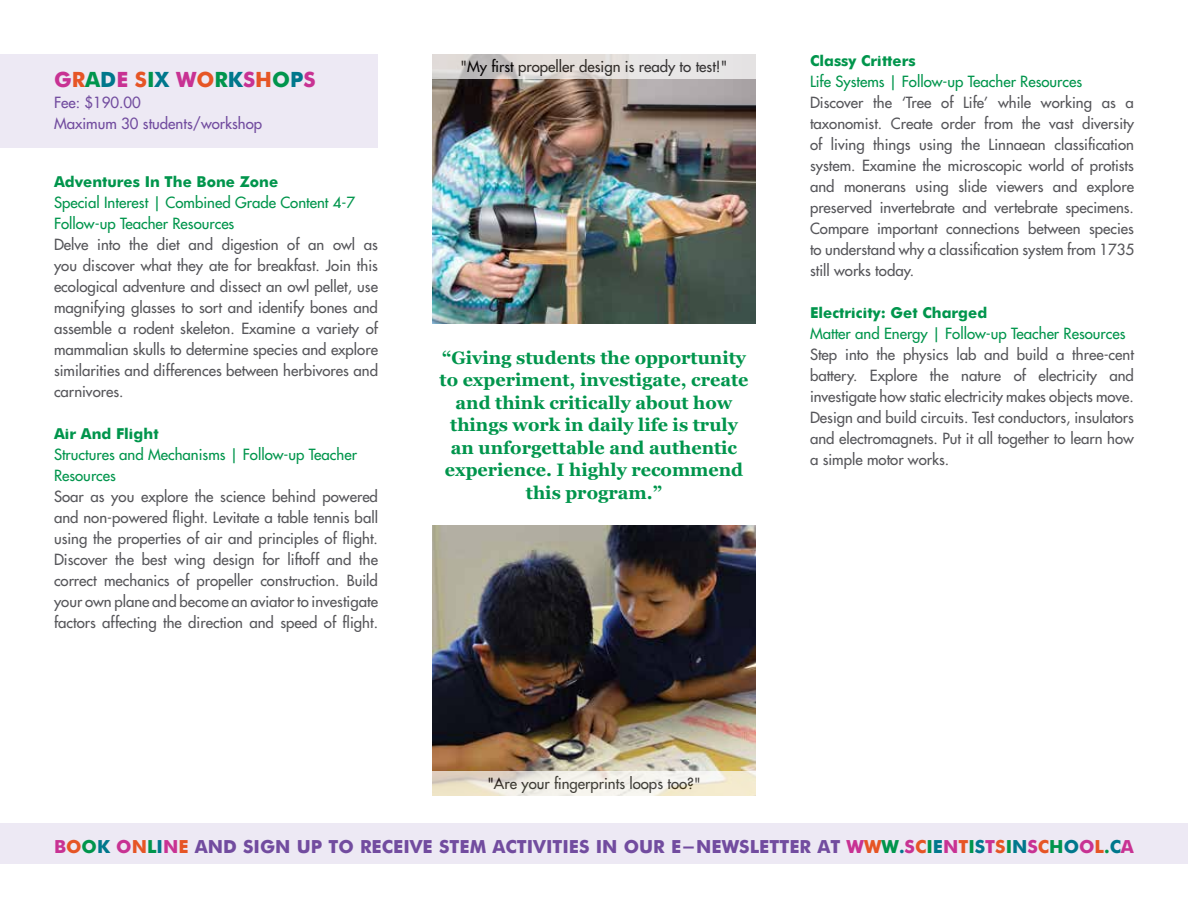
<style>
.page{position:relative;width:1188px;height:918px;background:#fff}
.page>*{position:absolute;margin:0;border:0;box-sizing:border-box;transform-origin:0 0}
.t1{font:700 21px "Futura";color:#c83293}
.t2{font:700 18px/22.5px "Georgia";color:#00954c;text-align:center}
.t3{font:700 18px "Futura";color:#724c9f}
.t4{font:15px/21px "Futura";color:#56565a;text-align:justify}
.t5{font:15px/21px "Futura";color:#00954c}
.t6{font:700 15px "Futura";color:#00954c}
.t7{font:15px "Futura";color:#000}
.t8{font:15px/21px "Futura";color:#724c9f}
.s1{color:#e65525}
.s2{color:#00954c}
.s3{color:#00788c}
.s4{color:#c83293}
</style>
<div class="page">
<img style="left:432px;top:79px;width:324px;height:245px">
<img style="left:432px;top:526px;width:324px;height:245px">
<svg style="left:432px;top:54px;width:324px;height:25px;background:#dedad9"></svg>
<svg style="left:432px;top:771px;width:324px;height:25px"></svg>
<div style="left:0;top:54px;width:378px;height:93px;background:#ede9f4"></div>
<div style="left:0;top:824px;width:1188px;height:40px;background:#ede9f4"></div>
<h1 class="t1" style="left:54px;top:64px;width:263px">G<span class="s1">R</span><span class="s2">A</span><span class="s3">D</span>E <span class="s1">S</span><span class="s2">I</span><span class="s3">X</span> W<span class="s1">O</span><span class="s2">R</span><span class="s3">K</span>S<span class="s1">H</span><span class="s2">O</span><span class="s3">P</span>S</h1>
<p class="t8" style="left:54px;top:92px;width:210px">Fee: $190.00<br>Maximum 30 students/workshop</p>
<p class="t6" style="left:54px;top:171px;width:226px">Adventures In The Bone Zone</p>
<p class="t5" style="left:54px;top:192px;width:303px">Special Interest | Combined Grade Content 4-7<br>Follow-up Teacher Resources</p>
<p class="t4" style="left:54px;top:234px;width:326px">Delve into the diet and digestion of an owl as you discover what they ate for breakfast. Join this ecological adventure and dissect an owl pellet, use magnifying glasses to sort and identify bones and assemble a rodent skeleton. Examine a variety of mammalian skulls to determine species and explore similarities and differences between herbivores and carnivores.</p>
<p class="t6" style="left:54px;top:423px;width:106px">Air And Flight</p>
<p class="t5" style="left:54px;top:444px;width:304px">Structures and Mechanisms | Follow-up Teacher<br>Resources</p>
<p class="t4" style="left:54px;top:486px;width:326px">Soar as you explore the science behind powered and non-powered flight. Levitate a table tennis ball using the properties of air and principles of flight.<br>Discover the best wing design for liftoff and the correct mechanics of propeller construction. Build your own plane and become an aviator to investigate factors affecting the direction and speed of flight.</p>
<p class="t7" style="left:461px;top:57px;width:268px">"My first propeller design is ready to test!"</p>
<p class="t2" style="left:440px;top:346px;width:311px">“Giving students the opportunity to experiment, investigate, create and think critically about how things work in daily life is truly an unforgettable and authentic experience. I highly recommend this program.”</p>
<p class="t7" style="left:487px;top:775px;width:215px">"Are your fingerprints loops too?"</p>
<p class="t6" style="left:810px;top:49px;width:107px">Classy Critters</p>
<p class="t5" style="left:810px;top:71px;width:274px">Life Systems | Follow-up Teacher Resources</p>
<p class="t4" style="left:810px;top:92px;width:326px">Discover the ‘Tree of Life’ while working as a taxonomist. Create order from the vast diversity of living things using the Linnaean classification system. Examine the microscopic world of protists and monerans using slide viewers and explore preserved invertebrate and vertebrate specimens.<br>Compare important connections between species to understand why a classification system from 1735 still works today.</p>
<p class="t6" style="left:810px;top:301px;width:179px">Electricity: Get Charged</p>
<p class="t5" style="left:810px;top:323px;width:317px">Matter and Energy | Follow-up Teacher Resources</p>
<p class="t4" style="left:810px;top:344px;width:326px">Step into the physics lab and build a three-cent battery. Explore the nature of electricity and investigate how static electricity makes objects move.<br>Design and build circuits. Test conductors, insulators and electromagnets. Put it all together to learn how a simple motor works.</p>
<p class="t3" style="left:54px;top:834px;width:1081px"><span class="s4">B</span><span class="s1">O</span><span class="s2">O</span><span class="s3">K</span> <span class="s4">O</span><span class="s1">N</span><span class="s2">L</span><span class="s3">I</span><span class="s4">N</span><span class="s1">E</span> AND SIGN UP TO RECEIVE STEM ACTIVITIES IN OUR E-NEWSLETTER AT <span class="s4">W</span><span class="s1">W</span><span class="s2">W</span><span class="s3">.</span><span class="s4">S</span><span class="s1">C</span><span class="s2">I</span><span class="s3">E</span><span class="s4">N</span><span class="s1">T</span><span class="s2">I</span><span class="s3">S</span><span class="s4">T</span><span class="s1">S</span><span class="s2">I</span><span class="s3">N</span><span class="s4">S</span><span class="s1">C</span><span class="s2">H</span><span class="s3">O</span><span class="s4">O</span><span class="s1">L</span><span class="s2">.</span><span class="s3">C</span><span class="s4">A</span></p>
</div>
